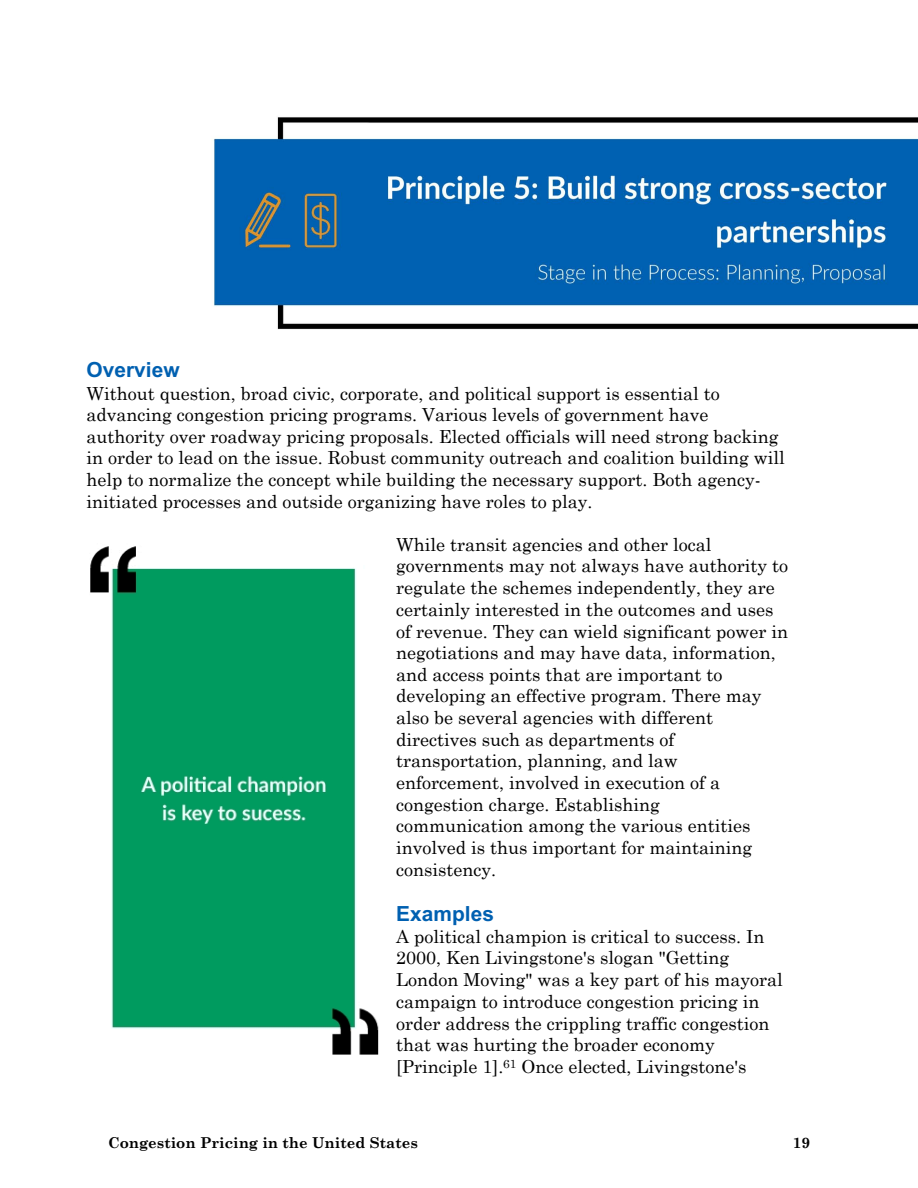
<style>
.page{position:relative;width:918px;height:1188px;background:#fff}
.page>*{position:absolute;margin:0;border:0;box-sizing:border-box;transform-origin:0 0}
.t1{font:700 20.85px "Arial";letter-spacing:.005em;color:#0060b1}
.t2{font:18px/21.6px "Century Schoolbook";color:#000}
.t3{font:700 15px "Century Schoolbook";color:#000}
</style>
<div class="page">
<img style="left:213px;top:117px;width:705px;height:213px">
<img style="left:90px;top:546px;width:289px;height:509px">
<p class="t1" style="left:86px;top:358px;width:95px">Overview</p>
<p class="t2" style="left:86px;top:382px;width:700px">Without question, broad civic, corporate, and political support is essential to advancing congestion pricing programs. Various levels of government have authority over roadway pricing proposals. Elected officials will need strong backing in order to lead on the issue. Robust community outreach and coalition building will help to normalize the concept while building the necessary support. Both agency&shy;initiated processes and outside organizing have roles to play.</p>
<p class="t2" style="left:396px;top:533px;width:394px">While transit agencies and other local governments may not always have authority to regulate the schemes independently, they are certainly interested in the outcomes and uses of revenue. They can wield significant power in negotiations and may have data, information, and access points that are important to developing an effective program. There may also be several agencies with different directives such as departments of transportation, planning, and law enforcement, involved in execution of a congestion charge. Establishing communication among the various entities involved is thus important for maintaining consistency.</p>
<p class="t1" style="left:396px;top:902px;width:99px">Examples</p>
<p class="t2" style="left:396px;top:925px;width:388px">A political champion is critical to success. In 2000, Ken Livingstone's slogan "Getting London Moving" was a key part of his mayoral campaign to introduce congestion pricing in order address the crippling traffic congestion that was hurting the broader economy [Principle 1].<sup>61</sup> Once elected, Livingstone's</p>
<p class="t3" style="left:108px;top:1133px;width:311px">Congestion Pricing in the United States</p>
<p class="t3" style="left:793px;top:1133px;width:19px">19</p>
</div>
